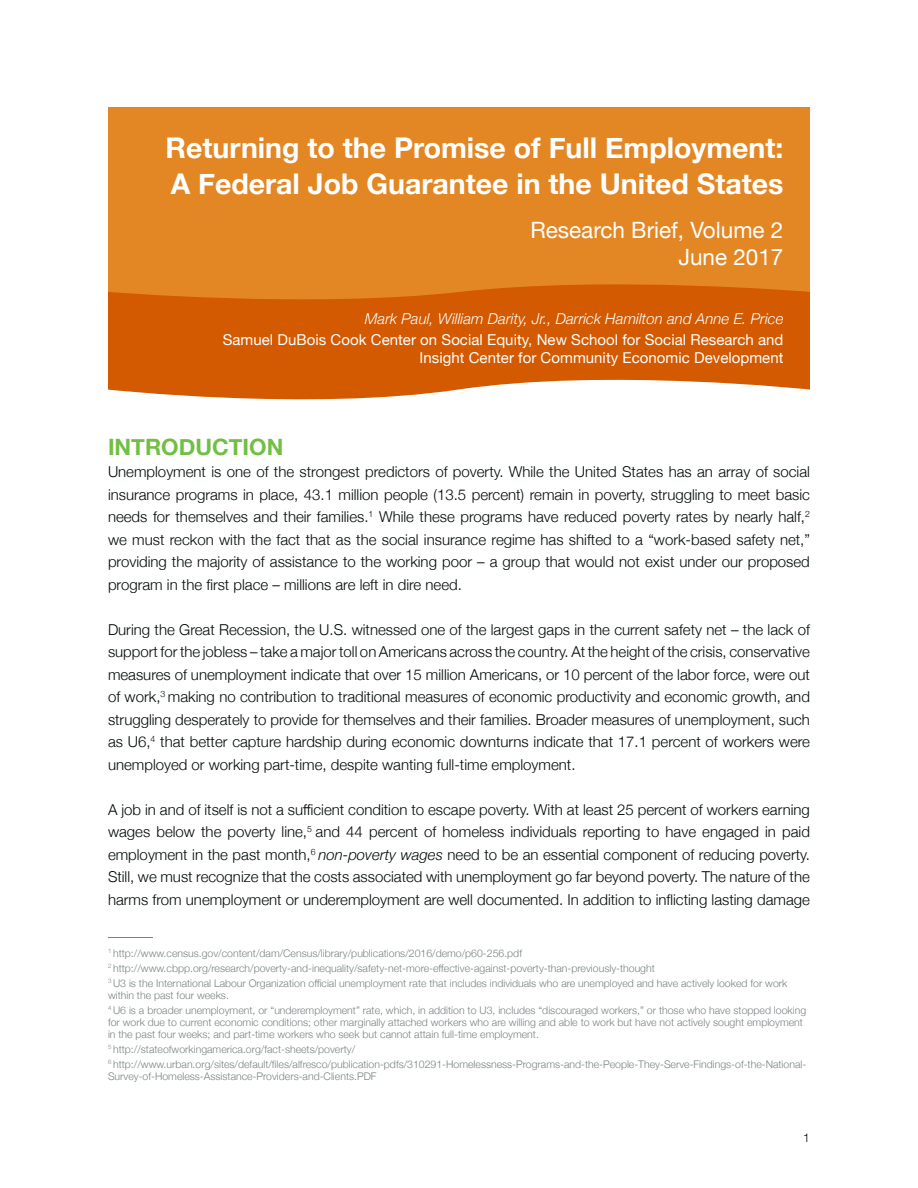
<style>
.page{position:relative;width:918px;height:1188px;background:#fff}
.page>*{position:absolute;margin:0;border:0;box-sizing:border-box;transform-origin:0 0}
.t1{font:700 28.5px "Helvetica Neue";color:#fff}
.t2{font:22.5px "Helvetica Neue";color:#fff}
.t3{font:700 22.5px "Helvetica Neue";color:#71bf44}
.t4{font:300 15px/22.5px "Helvetica Neue";color:#000809;text-align:justify}
.t5{font:15px "Helvetica Neue";letter-spacing:.005em;color:#fff}
.t6{font:italic 300 15px "Helvetica Neue";letter-spacing:.005em;color:#fff}
.t7{font:300 12px "Helvetica Neue";color:#000809}
.t8{font:300 10.5px/12px "Helvetica Neue";color:#798283}
.s1{font-style:italic}
</style>
<div class="page">
<hr style="left:108px;top:937px;width:45px;height:1px;background:#798283">
<svg style="left:108px;top:367px;width:702px;height:33px;fill:#d35a00"></svg>
<div style="left:108px;top:108px;width:702px;height:256px;background:#e38725"></div>
<svg style="left:108px;top:284px;width:702px;height:83px;background:#d45e03"></svg>
<p class="t1" style="left:166px;top:126px;width:619px">Returning to the Promise of Full Employment:</p>
<p class="t1" style="left:171px;top:162px;width:614px">A Federal Job Guarantee in the United States</p>
<p class="t2" style="left:530px;top:214px;width:254px">Research Brief, Volume 2</p>
<p class="t2" style="left:678px;top:241px;width:107px">June 2017</p>
<p class="t6" style="left:365px;top:307px;width:420px">Mark Paul, William Darity, Jr., Darrick Hamilton and Anne E. Price</p>
<p class="t5" style="left:223px;top:329px;width:562px">Samuel DuBois Cook Center on Social Equity, New School for Social Research and</p>
<p class="t5" style="left:420px;top:347px;width:365px">Insight Center for Community Economic Development</p>
<p class="t3" style="left:108px;top:429px;width:177px">INTRODUCTION</p>
<p class="t4" style="left:108px;top:460px;width:704px">Unemployment is one of the strongest predictors of poverty. While the United States has an array of social insurance programs in place, 43.1 million people (13.5 percent) remain in poverty, struggling to meet basic needs for themselves and their families.<sup>1</sup> While these programs have reduced poverty rates by nearly half,<sup>2 </sup>we must reckon with the fact that as the social insurance regime has shifted to a “work-based safety net,” providing the majority of assistance to the working poor – a group that would not exist under our proposed program in the first place – millions are left in dire need.</p>
<p class="t4" style="left:108px;top:617px;width:704px">During the Great Recession, the U.S. witnessed one of the largest gaps in the current safety net – the lack of support for the jobless – take a major toll on Americans across the country. At the height of the crisis, conservative measures of unemployment indicate that over 15 million Americans, or 10 percent of the labor force, were out of work,<sup>3</sup> making no contribution to traditional measures of economic productivity and economic growth, and struggling desperately to provide for themselves and their families. Broader measures of unemployment, such as U6,<sup>4</sup> that better capture hardship during economic downturns indicate that 17.1 percent of workers were unemployed or working part-time, despite wanting full-time employment.</p>
<p class="t4" style="left:108px;top:797px;width:704px">A job in and of itself is not a sufficient condition to escape poverty. With at least 25 percent of workers earning wages below the poverty line,<sup>5</sup> and 44 percent of homeless individuals reporting to have engaged in paid employment in the past month,<sup>6</sup> <span class="s1">non-poverty wages</span> need to be an essential component of reducing poverty.<br>Still, we must recognize that the costs associated with unemployment go far beyond poverty. The nature of the harms from unemployment or underemployment are well documented. In addition to inflicting lasting damage</p>
<p class="t8" style="left:108px;top:946px;width:416px"><sup>1</sup> http://www.census.gov/content/dam/Census/library/publications/2016/demo/p60-256.pdf</p>
<p class="t8" style="left:108px;top:961px;width:548px"><sup>2</sup> http://www.cbpp.org/research/poverty-and-inequality/safety-net-more-effective-against-poverty-than-previously-thought</p>
<p class="t8" style="left:108px;top:976px;width:681px"><sup>3</sup> U3 is the International Labour Organization official unemployment rate that includes individuals who are unemployed and have actively looked for work within the past four weeks.</p>
<p class="t8" style="left:108px;top:1003px;width:700px"><sup>4</sup> U6 is a broader unemployment, or “underemployment” rate, which, in addition to U3, includes “discouraged workers,” or those who have stopped looking for work due to current economic conditions; other marginally attached workers who are willing and able to work but have not actively sought employment in the past four weeks; and part-time workers who seek but cannot attain full-time employment.</p>
<p class="t8" style="left:108px;top:1042px;width:249px"><sup>5</sup> http://stateofworkingamerica.org/fact-sheets/poverty/</p>
<p class="t8" style="left:108px;top:1057px;width:700px"><sup>6</sup> http://www.urban.org/sites/default/files/alfresco/publication-pdfs/310291-Homelessness-Programs-and-the-People-They-Serve-Findings-of-the-National-<br>Survey-of-Homeless-Assistance-Providers-and-Clients.PDF</p>
<p class="t7" style="left:803px;top:1128px;width:8px">1</p>
</div>
